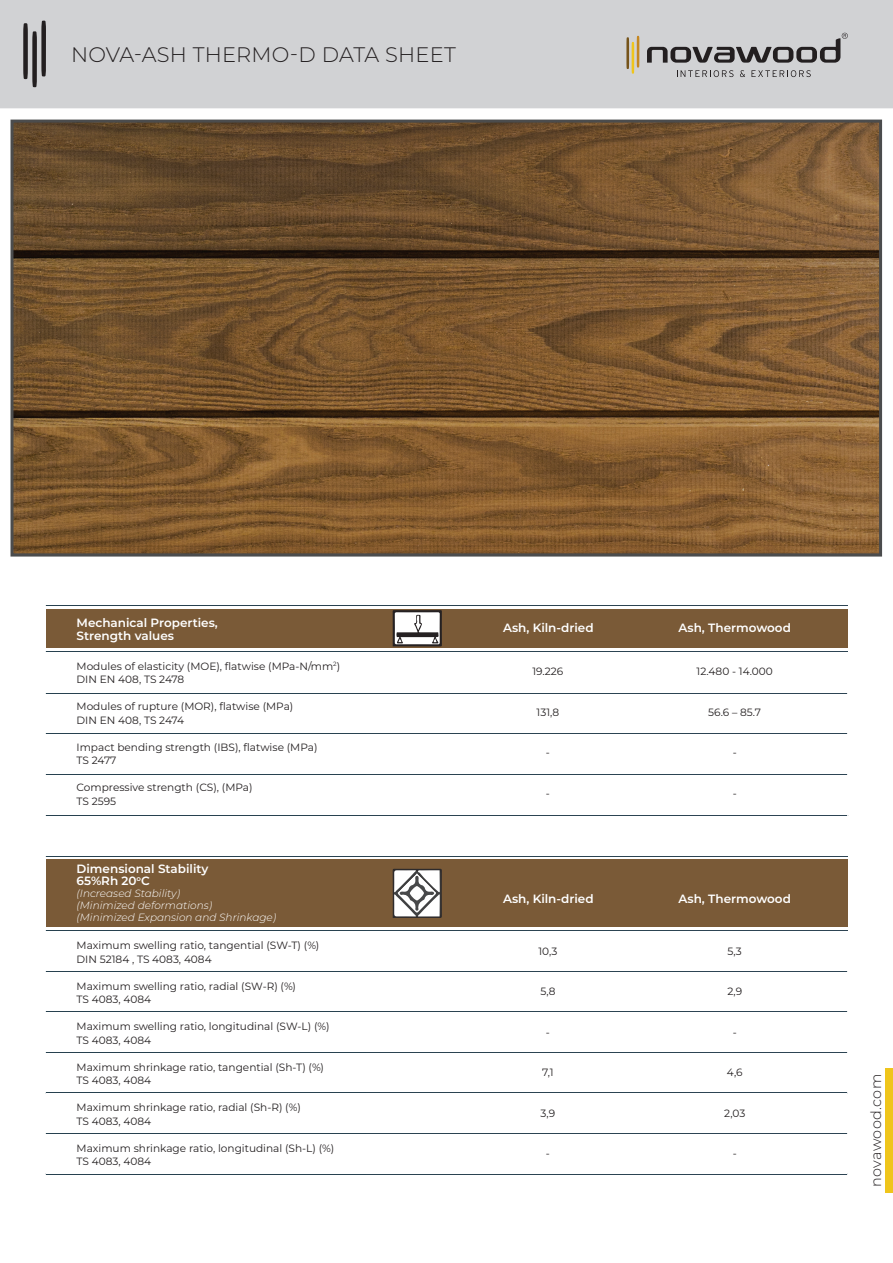
<style>
.page{position:relative;width:893px;height:1263px;background:#fff}
.page>*{position:absolute;margin:0;border:0;box-sizing:border-box;transform-origin:0 0}
.t1{font:300 21px "Montserrat";letter-spacing:.01em;color:#231f20}
.t2{font:300 14.4px "Montserrat";letter-spacing:.015em;color:#231f20}
.t3{font:600 12px/13.5px "Montserrat";color:#fff}
.t4{font:10.5px/13.5px "Montserrat";color:#231f20}
.t5{font:italic 300 10.5px/12px "Montserrat";color:#fff}
</style>
<div class="page">
<div style="left:0;top:0;width:893px;height:108px;background:#d1d2d4"></div>
<svg style="left:626px;top:36px;width:13px;height:38px"></svg>
<svg style="left:677px;top:70px;width:56px;height:7px"></svg>
<svg style="left:740px;top:70px;width:5px;height:7px"></svg>
<svg style="left:751px;top:70px;width:60px;height:7px"></svg>
<svg style="left:647px;top:33px;width:201px;height:30px;background:#a1a0a2"></svg>
<svg style="left:14px;top:124px;width:864px;height:428px;background:#78542e"></svg>
<div style="left:10px;top:120px;width:872px;height:436px;border:3px solid #4b4c4d"></div>
<div style="left:886px;top:1068px;width:7px;height:124px;background:#efc51b"></div>
<div style="left:46px;top:609px;width:802px;height:39px;background:#7a5a37"></div>
<hr style="left:46px;top:605px;width:160px;height:1px;background:#27414f">
<hr style="left:206px;top:605px;width:161px;height:1px;background:#284250">
<hr style="left:367px;top:605px;width:160px;height:1px;background:#2b4351">
<hr style="left:527px;top:605px;width:160px;height:1px;background:#2c4452">
<hr style="left:687px;top:605px;width:161px;height:1px;background:#2d4453">
<hr style="left:46px;top:651px;width:160px;height:1px;background:#27414f">
<hr style="left:206px;top:651px;width:161px;height:1px;background:#284250">
<hr style="left:367px;top:651px;width:160px;height:1px;background:#2b4351">
<hr style="left:527px;top:651px;width:160px;height:1px;background:#2c4452">
<hr style="left:687px;top:651px;width:161px;height:1px;background:#2d4453">
<hr style="left:46px;top:693px;width:160px;height:1px;background:#27414f">
<hr style="left:206px;top:693px;width:160px;height:1px;background:#284250">
<hr style="left:366px;top:693px;width:161px;height:1px;background:#2b4351">
<hr style="left:527px;top:693px;width:160px;height:1px;background:#2c4452">
<hr style="left:687px;top:693px;width:160px;height:1px;background:#2d4453">
<hr style="left:46px;top:734px;width:160px;height:1px;background:#27414f">
<hr style="left:206px;top:734px;width:160px;height:1px;background:#284250">
<hr style="left:366px;top:734px;width:161px;height:1px;background:#2b4351">
<hr style="left:527px;top:734px;width:160px;height:1px;background:#2c4452">
<hr style="left:687px;top:734px;width:160px;height:1px;background:#2d4453">
<hr style="left:46px;top:774px;width:160px;height:1px;background:#27414f">
<hr style="left:206px;top:774px;width:160px;height:1px;background:#284250">
<hr style="left:366px;top:774px;width:161px;height:1px;background:#2b4351">
<hr style="left:527px;top:774px;width:160px;height:1px;background:#2c4452">
<hr style="left:687px;top:774px;width:160px;height:1px;background:#2d4453">
<hr style="left:46px;top:815px;width:160px;height:1px;background:#27414f">
<hr style="left:206px;top:815px;width:160px;height:1px;background:#284250">
<hr style="left:366px;top:815px;width:161px;height:1px;background:#2b4351">
<hr style="left:527px;top:815px;width:160px;height:1px;background:#2c4452">
<hr style="left:687px;top:815px;width:160px;height:1px;background:#2d4453">
<svg style="left:23px;top:20px;width:23px;height:67px;background:#7d7c7d"></svg>
<svg style="left:393px;top:610px;width:49px;height:36px;background:#b4b2b2"></svg>
<div style="left:46px;top:860px;width:802px;height:67px;background:#7a5a37"></div>
<hr style="left:46px;top:856px;width:160px;height:1px;background:#27414f">
<hr style="left:206px;top:856px;width:161px;height:1px;background:#284250">
<hr style="left:367px;top:856px;width:160px;height:1px;background:#2b4351">
<hr style="left:527px;top:856px;width:160px;height:1px;background:#2c4452">
<hr style="left:687px;top:856px;width:161px;height:1px;background:#2d4453">
<hr style="left:46px;top:931px;width:160px;height:1px;background:#27414f">
<hr style="left:206px;top:931px;width:161px;height:1px;background:#284250">
<hr style="left:367px;top:931px;width:160px;height:1px;background:#2b4351">
<hr style="left:527px;top:931px;width:160px;height:1px;background:#2c4452">
<hr style="left:687px;top:931px;width:161px;height:1px;background:#2d4453">
<hr style="left:46px;top:971px;width:160px;height:1px;background:#27414f">
<hr style="left:206px;top:971px;width:160px;height:1px;background:#284250">
<hr style="left:366px;top:971px;width:161px;height:1px;background:#2b4351">
<hr style="left:527px;top:971px;width:160px;height:1px;background:#2c4452">
<hr style="left:687px;top:971px;width:160px;height:1px;background:#2d4453">
<hr style="left:46px;top:1093px;width:160px;height:1px;background:#27414f">
<hr style="left:206px;top:1093px;width:160px;height:1px;background:#284250">
<hr style="left:366px;top:1093px;width:161px;height:1px;background:#2b4351">
<hr style="left:527px;top:1093px;width:160px;height:1px;background:#2c4452">
<hr style="left:687px;top:1093px;width:160px;height:1px;background:#2d4453">
<hr style="left:46px;top:1133px;width:160px;height:1px;background:#27414f">
<hr style="left:206px;top:1133px;width:160px;height:1px;background:#284250">
<hr style="left:366px;top:1133px;width:161px;height:1px;background:#2b4351">
<hr style="left:527px;top:1133px;width:160px;height:1px;background:#2c4452">
<hr style="left:687px;top:1133px;width:160px;height:1px;background:#2d4453">
<hr style="left:46px;top:1174px;width:160px;height:1px;background:#27414f">
<hr style="left:206px;top:1174px;width:160px;height:1px;background:#284250">
<hr style="left:366px;top:1174px;width:161px;height:1px;background:#2b4351">
<hr style="left:527px;top:1174px;width:160px;height:1px;background:#2c4452">
<hr style="left:687px;top:1174px;width:160px;height:1px;background:#2d4453">
<hr style="left:46px;top:1012px;width:160px;height:1px;background:#27414f">
<hr style="left:206px;top:1012px;width:160px;height:1px;background:#284250">
<hr style="left:366px;top:1012px;width:161px;height:1px;background:#2b4351">
<hr style="left:527px;top:1012px;width:160px;height:1px;background:#2c4452">
<hr style="left:687px;top:1012px;width:160px;height:1px;background:#2d4453">
<hr style="left:46px;top:1052px;width:160px;height:1px;background:#27414f">
<hr style="left:206px;top:1052px;width:160px;height:1px;background:#284250">
<hr style="left:366px;top:1052px;width:161px;height:1px;background:#2b4351">
<hr style="left:527px;top:1052px;width:160px;height:1px;background:#2c4452">
<hr style="left:687px;top:1052px;width:160px;height:1px;background:#2d4453">
<svg style="left:393px;top:869px;width:49px;height:49px;background:#b7b6b7"></svg>
<svg style="left:410px;top:886px;width:14px;height:14px"></svg>
<h1 class="t1" style="left:71px;top:40px;width:386px">NOVA-ASH THERMO-D DATA SHEET</h1>
<p class="t3" style="left:77px;top:615px;width:143px">Mechanical Properties,<br>Strength values</p>
<p class="t3" style="left:503px;top:620px;width:92px">Ash, Kiln-dried</p>
<p class="t3" style="left:679px;top:620px;width:114px">Ash, Thermowood</p>
<p class="t4" style="left:532px;top:664px;width:32px">19.226</p>
<p class="t4" style="left:537px;top:705px;width:24px">131,8</p>
<p class="t4" style="left:546px;top:745px;width:6px">-</p>
<p class="t4" style="left:546px;top:786px;width:6px">-</p>
<p class="t4" style="left:77px;top:659px;width:265px">Modules of elasticity (MOE), flatwise (MPa-N/mm<sup>2</sup>)<br>DIN EN 408, TS 2478</p>
<p class="t4" style="left:77px;top:699px;width:218px">Modules of rupture (MOR), flatwise (MPa)<br>DIN EN 408, TS 2474</p>
<p class="t4" style="left:77px;top:740px;width:242px">Impact bending strength (IBS), flatwise (MPa)<br>TS 2477</p>
<p class="t4" style="left:77px;top:780px;width:177px">Compressive strength (CS), (MPa)<br>TS 2595</p>
<p class="t4" style="left:697px;top:664px;width:78px">12.480 - 14.000</p>
<p class="t4" style="left:708px;top:705px;width:54px">56.6 – 85.7</p>
<p class="t4" style="left:733px;top:745px;width:6px">-</p>
<p class="t4" style="left:733px;top:786px;width:6px">-</p>
<p class="t3" style="left:77px;top:862px;width:133px;line-height:12px">Dimensional Stability<br>65%Rh 20<sup>o</sup>C</p>
<p class="t5" style="left:77px;top:887px;width:201px">(Increased Stability)<br>(Minimized deformations)<br>(Minimized Expansion and Shrinkage)</p>
<p class="t3" style="left:503px;top:891px;width:92px">Ash, Kiln-dried</p>
<p class="t3" style="left:679px;top:891px;width:114px">Ash, Thermowood</p>
<p class="t4" style="left:538px;top:944px;width:20px">10,3</p>
<p class="t4" style="left:540px;top:984px;width:17px">5,8</p>
<p class="t4" style="left:546px;top:1025px;width:6px">-</p>
<p class="t4" style="left:542px;top:1065px;width:13px">7,1</p>
<p class="t4" style="left:541px;top:1106px;width:16px">3,9</p>
<p class="t4" style="left:546px;top:1146px;width:6px">-</p>
<p class="t4" style="left:77px;top:938px;width:244px">Maximum swelling ratio, tangential (SW-T) (%)<br>DIN 52184 , TS 4083, 4084</p>
<p class="t4" style="left:77px;top:979px;width:221px">Maximum swelling ratio, radial (SW-R) (%)<br>TS 4083, 4084</p>
<p class="t4" style="left:77px;top:1019px;width:254px">Maximum swelling ratio, longitudinal (SW-L) (%)<br>TS 4083, 4084</p>
<p class="t4" style="left:77px;top:1060px;width:249px">Maximum shrinkage ratio, tangential (Sh-T) (%)<br>TS 4083, 4084</p>
<p class="t4" style="left:77px;top:1100px;width:226px">Maximum shrinkage ratio, radial (Sh-R) (%)<br>TS 4083, 4084</p>
<p class="t4" style="left:77px;top:1141px;width:259px">Maximum shrinkage ratio, longitudinal (Sh-L) (%)<br>TS 4083, 4084</p>
<p class="t4" style="left:728px;top:944px;width:16px">5,3</p>
<p class="t4" style="left:727px;top:984px;width:16px">2,9</p>
<p class="t4" style="left:733px;top:1025px;width:6px">-</p>
<p class="t4" style="left:727px;top:1065px;width:17px">4,6</p>
<p class="t4" style="left:724px;top:1106px;width:23px">2,03</p>
<p class="t4" style="left:733px;top:1146px;width:6px">-</p>
<h2 class="t2" style="left:866px;top:1187px;width:114px;rotate:-90deg">novawood.com</h2>
</div>
